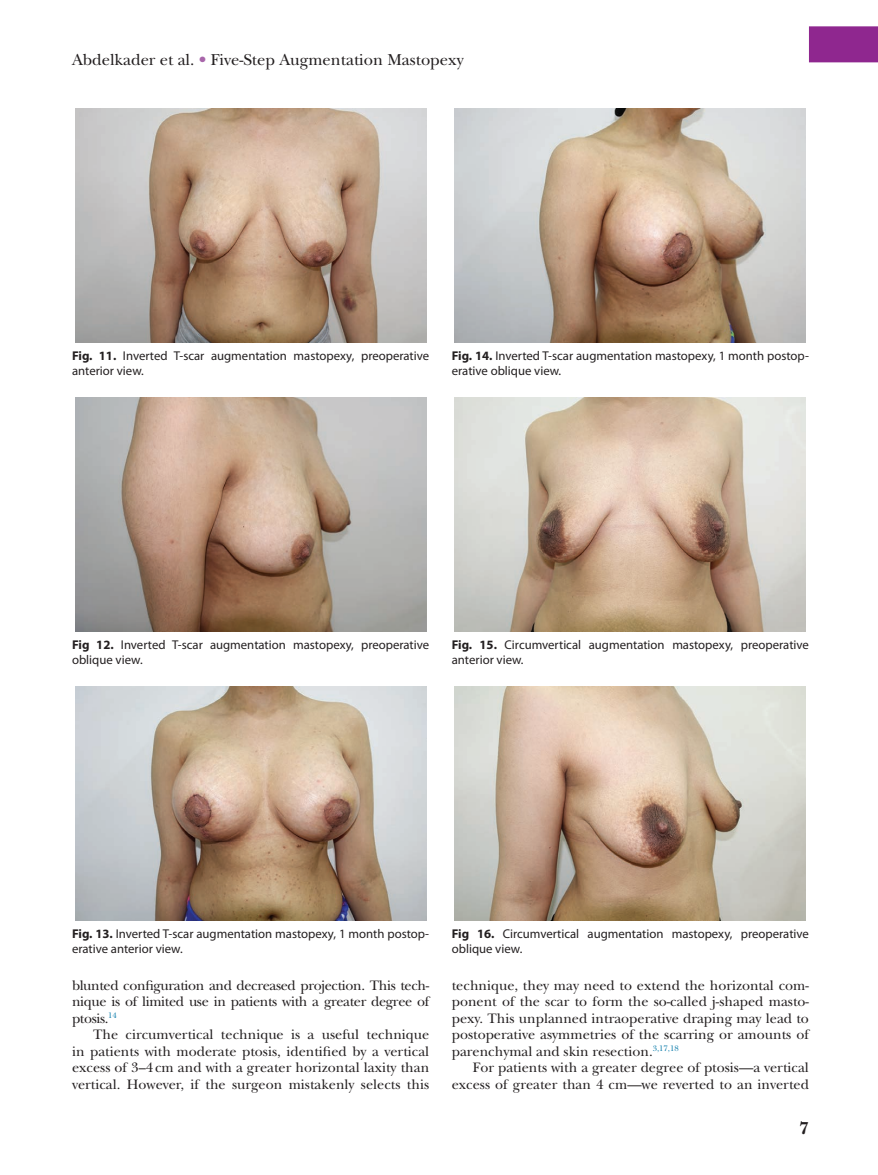
<style>
.page{position:relative;width:878px;height:1175px;background:#fff}
.page>*{position:absolute;margin:0;border:0;box-sizing:border-box;transform-origin:0 0}
.t1{font:700 18px "New Baskerville Std";color:#231f20}
.t2{font:16.5px "New Baskerville Std";color:#231f20}
.t3{font:14.25px/16.5px "New Baskerville Std";color:#231f20;text-align:justify}
.t4{font:12.75px/15px "Myriad Pro";color:#231f20}
.s1{color:#a866aa}
.s2{font-weight:700}
</style>
<div class="page">
<div style="left:808px;top:26px;width:70px;height:36px;background:#8f278f"></div>
<img style="left:75px;top:108px;width:351px;height:234px">
<img style="left:75px;top:397px;width:351px;height:234px">
<img style="left:75px;top:686px;width:351px;height:234px">
<img style="left:455px;top:108px;width:351px;height:234px">
<img style="left:455px;top:397px;width:351px;height:234px">
<img style="left:455px;top:686px;width:351px;height:234px">
<p class="t2" style="left:72px;top:50px;width:393px">Abdelkader et al. <span class="s1">•</span> Five-Step Augmentation Mastopexy</p>
<p class="t4" style="left:72px;top:347px;width:359px"><span class="s2">Fig. 11.</span> I nverted T-scar augmentation mastopexy, preoperative anterior view.</p>
<p class="t4" style="left:452px;top:347px;width:359px"><span class="s2">Fig. 14.</span> I nverted T-scar augmentation mastopexy, 1 month postop&shy;erative oblique view.</p>
<p class="t4" style="left:72px;top:636px;width:359px"><span class="s2">Fig 12.</span> I nverted T-scar augmentation mastopexy, preoperative oblique view.</p>
<p class="t4" style="left:452px;top:636px;width:359px"><span class="s2">Fig. 15.</span> Circumvertical augmentation mastopexy, preoperative anterior view.</p>
<p class="t4" style="left:72px;top:925px;width:358px"><span class="s2">Fig. 13.</span> I nverted T-scar augmentation mastopexy, 1 month postop&shy;erative anterior view.</p>
<p class="t3" style="left:72px;top:976px;width:359px">blunted configuration and decreased projection. This tech&shy;nique is of limited use in patients with a greater degree of ptosis.<sup>14</sup></p>
<p class="t3" style="left:72px;top:1026px;width:359px;text-indent:21px">The circumvertical technique is a useful technique in patients with moderate ptosis, identified by a vertical excess of 3–4cm and with a greater horizontal laxity than vertical. However, if the surgeon mistakenly selects this</p>
<p class="t4" style="left:452px;top:925px;width:358px"><span class="s2">Fig 16.</span> Circumvertical augmentation mastopexy, preoperative oblique view.</p>
<p class="t3" style="left:452px;top:976px;width:359px">technique, they may need to extend the horizontal com&shy;ponent of the scar to form the so-called j-shaped masto&shy;pexy. This unplanned intraoperative draping may lead to postoperative asymmetries of the scarring or amounts of parenchymal and skin resection.<sup>3,17,18</sup></p>
<p class="t3" style="left:451px;top:1059px;width:359px;text-align:right">For patients with a greater degree of ptosis—a vertical excess of greater than 4 cm—we reverted to an inverted</p>
<p class="t1" style="left:799px;top:1118px;width:11px">7</p>
</div>
